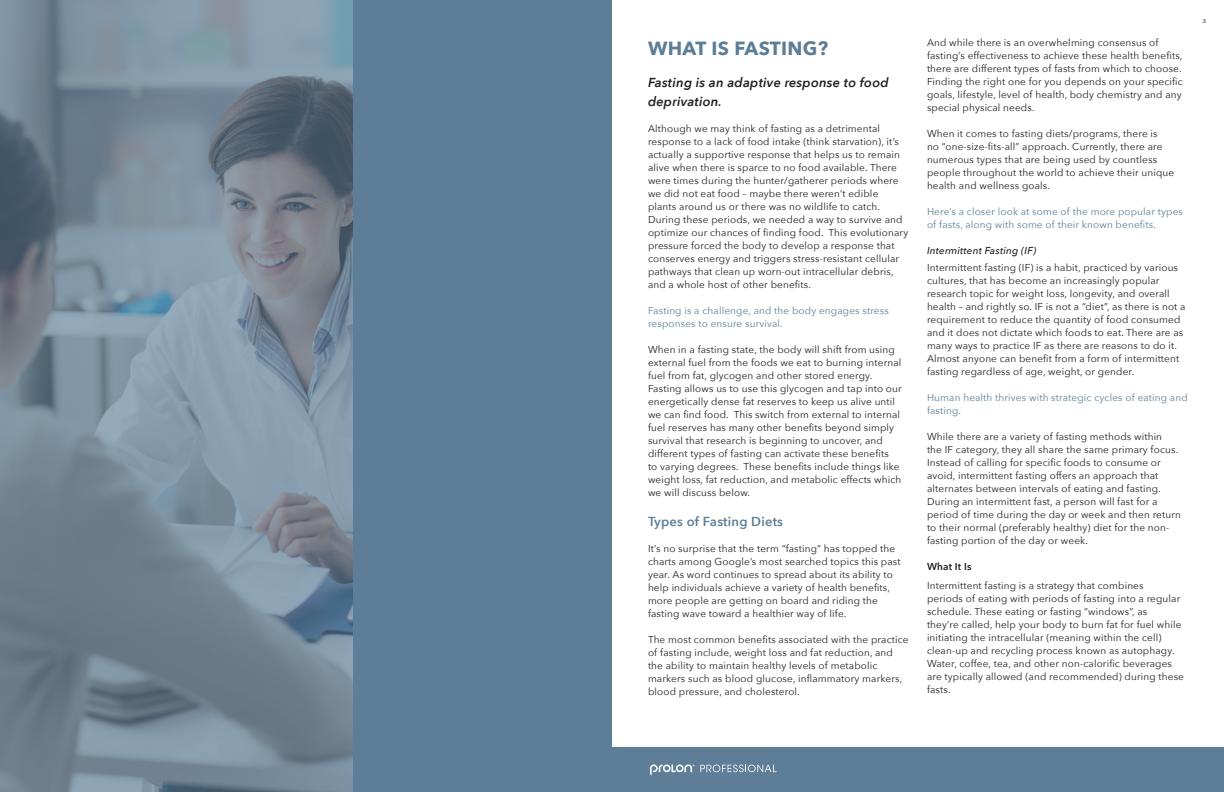
<style>
.page{position:relative;width:1224px;height:792px;background:#fff}
.page>*{position:absolute;margin:0;border:0;box-sizing:border-box;transform-origin:0 0}
.t1{font:700 19px "Avenir Next";letter-spacing:.015em;color:#5d7e96}
.t2{font:italic 600 13px/19px "Avenir Next";letter-spacing:.015em;color:#231f20}
.t3{font:600 13px "Avenir Next";letter-spacing:.015em;color:#5d7e96}
.t4{font:10px/13px "Avenir Next";letter-spacing:.015em;color:#231f20}
.t5{font:10px/13px "Avenir Next";letter-spacing:.015em;color:#5d7e96}
.t6{font:italic 500 10px "Avenir Next";letter-spacing:.015em;color:#231f20}
.t7{font:600 10px "Avenir Next";letter-spacing:.015em;color:#231f20}
.t8{font:700 6px "Myriad Pro";color:#87898c;scale:1.33 1}
</style>
<div class="page">
<div style="left:603px;top:747px;width:621px;height:45px;background:#5d7e96"></div>
<svg style="left:650px;top:764px;width:44px;height:12px"></svg>
<svg style="left:700px;top:765px;width:77px;height:7px"></svg>
<div style="left:354px;top:0;width:258px;height:792px;background:#5d7e96"></div>
<svg style="left:0;top:0;width:354px;height:792px;background:#758897"></svg>
<h1 class="t1" style="left:648px;top:32px;width:182px">WHAT IS FASTING?</h1>
<h2 class="t2" style="left:648px;top:73px;width:242px">Fasting is an adaptive response to food deprivation.</h2>
<p class="t4" style="left:648px;top:122px;width:262px">Although we may think of fasting as a detrimental response to a lack of food intake (think starvation), it’s actually a supportive response that helps us to remain alive when there is sparce to no food available. There were times during the hunter/gatherer periods where we did not eat food – maybe there weren’t edible plants around us or there was no wildlife to catch.<br>During these periods, we needed a way to survive and optimize our chances of finding food. This evolutionary pressure forced the body to develop a response that conserves energy and triggers stress-resistant cellular pathways that clean up worn-out intracellular debris, and a whole host of other benefits.</p>
<p class="t5" style="left:648px;top:304px;width:242px">Fasting is a challenge, and the body engages stress responses to ensure survival.</p>
<p class="t4" style="left:648px;top:343px;width:255px">When in a fasting state, the body will shift from using external fuel from the foods we eat to burning internal fuel from fat, glycogen and other stored energy.<br>Fasting allows us to use this glycogen and tap into our energetically dense fat reserves to keep us alive until we can find food. This switch from external to internal fuel reserves has many other benefits beyond simply survival that research is beginning to uncover, and different types of fasting can activate these benefits<br>to varying degrees. These benefits include things like weight loss, fat reduction, and metabolic effects which we will discuss below.</p>
<h2 class="t3" style="left:648px;top:510px;width:137px">Types of Fasting Diets</h2>
<p class="t4" style="left:648px;top:542px;width:254px">It’s no surprise that the term “fasting” has topped the charts among Google’s most searched topics this past year. As word continues to spread about its ability to help individuals achieve a variety of health benefits, more people are getting on board and riding the fasting wave toward a healthier way of life.</p>
<p class="t4" style="left:648px;top:633px;width:262px">The most common benefits associated with the practice of fasting include, weight loss and fat reduction, and the ability to maintain healthy levels of metabolic markers such as blood glucose, inflammatory markers, blood pressure, and cholesterol.</p>
<p class="t4" style="left:927px;top:36px;width:257px">And while there is an overwhelming consensus of fasting’s effectiveness to achieve these health benefits, there are different types of fasts from which to choose.<br>Finding the right one for you depends on your specific goals, lifestyle, level of health, body chemistry and any special physical needs.</p>
<p class="t4" style="left:927px;top:127px;width:249px">When it comes to fasting diets/programs, there is<br>no “one-size-fits-all” approach. Currently, there are numerous types that are being used by countless people throughout the world to achieve their unique health and wellness goals.</p>
<p class="t5" style="left:927px;top:205px;width:257px">Here’s a closer look at some of the more popular types of fasts, along with some of their known benefits.</p>
<p class="t6" style="left:927px;top:242px;width:111px">Intermittent Fasting (IF)</p>
<p class="t4" style="left:927px;top:261px;width:260px">Intermittent fasting (IF) is a habit, practiced by various cultures, that has become an increasingly popular research topic for weight loss, longevity, and overall health – and rightly so. IF is not a “diet”, as there is not a requirement to reduce the quantity of food consumed and it does not dictate which foods to eat. There are as many ways to practice IF as there are reasons to do it.<br>Almost anyone can benefit from a form of intermittent fasting regardless of age, weight, or gender.</p>
<p class="t5" style="left:927px;top:391px;width:262px">Human health thrives with strategic cycles of eating and fasting.</p>
<p class="t4" style="left:927px;top:430px;width:255px">While there are a variety of fasting methods within<br>the IF category, they all share the same primary focus.<br>Instead of calling for specific foods to consume or avoid, intermittent fasting offers an approach that alternates between intervals of eating and fasting.<br>During an intermittent fast, a person will fast for a period of time during the day or week and then return to their normal (preferably healthy) diet for the non&shy;fasting portion of the day or week.</p>
<p class="t7" style="left:927px;top:558px;width:46px">What It Is</p>
<p class="t4" style="left:927px;top:579px;width:259px">Intermittent fasting is a strategy that combines<br>periods of eating with periods of fasting into a regular schedule. These eating or fasting “windows”, as<br>they’re called, help your body to burn fat for fuel while initiating the intracellular (meaning within the cell) clean-up and recycling process known as autophagy.<br>Water, coffee, tea, and other non-calorific beverages are typically allowed (and recommended) during these fasts.</p>
<p class="t8" style="left:1202px;top:17px;width:5px">3</p>
</div>
